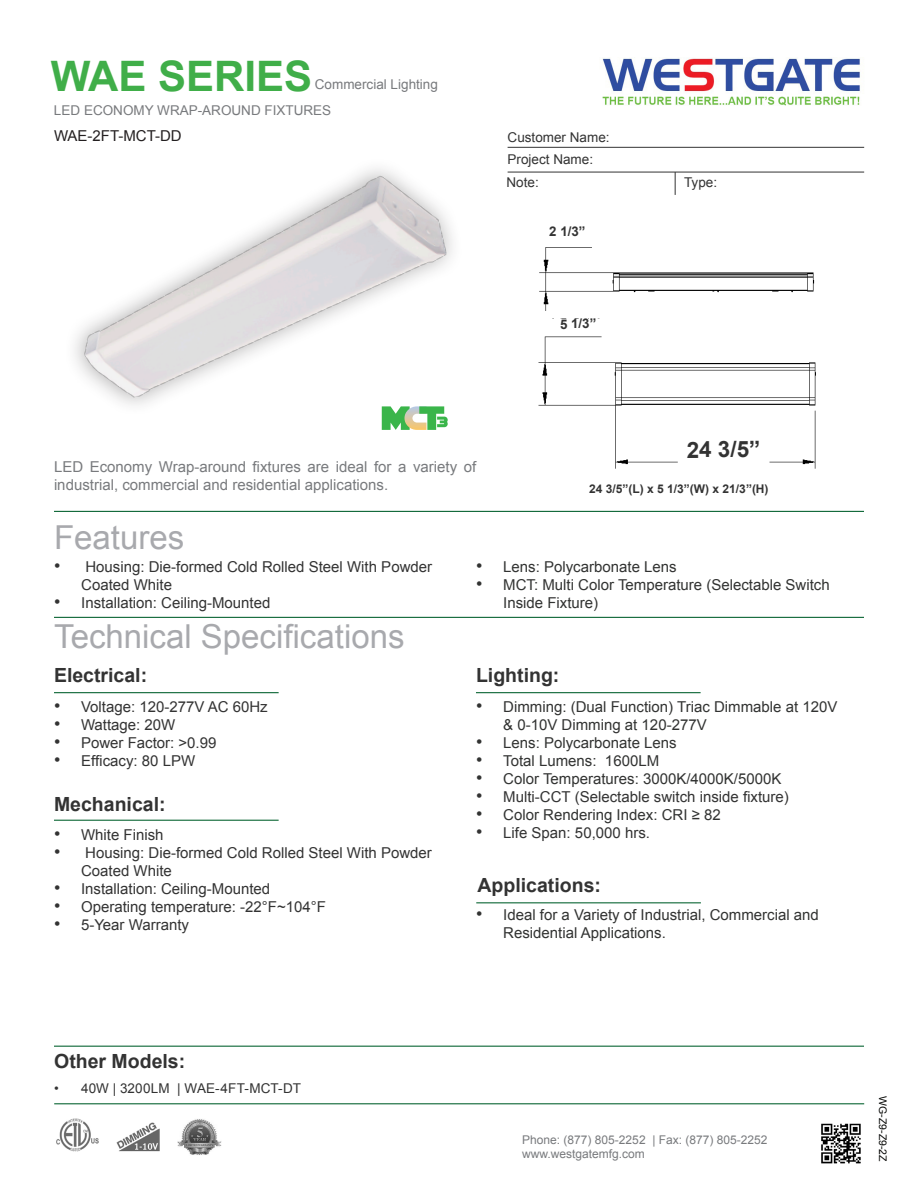
<style>
.page{position:relative;width:918px;height:1188px;background:#fff}
.page>*{position:absolute;margin:0;border:0;box-sizing:border-box;transform-origin:0 0}
.t1{font:700 42px "Arial";color:#40ae49}
.t2{font:33px "Arial";color:#a8a9ad}
.t3{font:700 22.5px "Arial";color:#333}
.t4{font:700 19.5px "Arial";color:#333}
.t5{font:15px/18px "Arial";color:#333}
.t6{font:15px/18px "Arial";color:#323332}
.t7{font:15px/18px "Arial";color:#787a7d}
.t8{font:15px "Arial";color:#231f20}
.t9{font:13.5px "Arial";color:#333}
.t10{font:13.5px "Arial";color:#787a7d}
.t11{font:700 13.35px "Arial";color:#333}
.t12{font:12px "Arial";color:#787a7d}
.t13{font:700 12px "Arial";color:#333}
.t14{font:10.5px "Arial";color:#040503}
.s1{font-size:18px}
</style>
<div class="page">
<img style="left:74px;top:168px;width:379px;height:237px">
<hr style="left:54px;top:511px;width:810px;height:1px;background:#0d6736">
<hr style="left:508px;top:147px;width:356px;height:1px;background:#333">
<svg style="left:675px;top:173px;width:1px;height:22px"></svg>
<hr style="left:508px;top:172px;width:356px;height:1px;background:#333">
<hr style="left:54px;top:617px;width:810px;height:1px;background:#0d6736">
<hr style="left:54px;top:692px;width:225px;height:1px;background:#0d6736">
<hr style="left:476px;top:692px;width:225px;height:1px;background:#0d6736">
<hr style="left:54px;top:820px;width:225px;height:1px;background:#0d6736">
<img style="left:602px;top:58px;width:258px;height:48px">
<hr style="left:476px;top:902px;width:225px;height:1px;background:#0d6736">
<hr style="left:54px;top:1103px;width:810px;height:1px;background:#0d6736">
<hr style="left:54px;top:1046px;width:810px;height:1px;background:#0d6736">
<img style="left:821px;top:1123px;width:40px;height:41px">
<svg style="left:382px;top:406px;width:65px;height:24px"></svg>
<img style="left:539px;top:247px;width:276px;height:64px">
<img style="left:538px;top:318px;width:278px;height:151px">
<div style="left:544px;top:319px;width:68px;height:15px;background:#fff"></div>
<div style="left:678px;top:441px;width:92px;height:25px;background:#fff"></div>
<img style="left:116px;top:1122px;width:43px;height:30px">
<img style="left:56px;top:1119px;width:43px;height:32px">
<img style="left:178px;top:1119px;width:43px;height:36px">
<p class="t1" style="left:51px;top:48px;width:263px">WAE SERIES</p>
<p class="t10" style="left:315px;top:75px;width:125px">Commercial Lighting</p>
<p class="t10" style="left:54px;top:101px;width:279px">LED ECONOMY WRAP-AROUND FIXTURES</p>
<p class="t8" style="left:54px;top:125px;width:129px">WAE-2FT-MCT-DD</p>
<p class="t9" style="left:508px;top:128px;width:104px">Customer Name:</p>
<p class="t9" style="left:508px;top:150px;width:87px">Project Name:</p>
<p class="t9" style="left:507px;top:173px;width:34px">Note:</p>
<p class="t9" style="left:684px;top:173px;width:35px">Type:</p>
<p class="t11" style="left:549px;top:222px;width:38px">2 1/3”</p>
<p class="t11" style="left:560px;top:315px;width:38px">5 1/3”</p>
<p class="t7" style="left:54px;top:457px;width:424px">LED Economy Wrap-around fixtures are ideal for a variety of industrial, commercial and residential applications.</p>
<p class="t2" style="left:54px;top:516px;width:132px">Features</p>
<p class="t3" style="left:687px;top:435px;width:75px">24 3/5”</p>
<p class="t13" style="left:589px;top:480px;width:181px">24 3/5”(L) x 5 1/3”(W) x 21/3”(H)</p>
<p class="t5" style="left:81px;top:558px;width:352px;text-indent:-27px"><span class="s1">•</span> Housing: Die-formed Cold Rolled Steel With Powder<br>Coated White</p>
<p class="t5" style="left:54px;top:594px;width:218px"><span class="s1">•</span> Installation: Ceiling-Mounted</p>
<p class="t2" style="left:54px;top:615px;width:352px">Technical Specifications</p>
<p class="t4" style="left:54px;top:662px;width:95px">Electrical:</p>
<p class="t5" style="left:54px;top:698px;width:215px"><span class="s1">•</span> Voltage: 120-277V AC 60Hz</p>
<p class="t5" style="left:54px;top:716px;width:123px"><span class="s1">•</span> Wattage: 20W</p>
<p class="t5" style="left:54px;top:734px;width:164px"><span class="s1">•</span> Power Factor: &gt;0.99</p>
<p class="t5" style="left:54px;top:752px;width:143px"><span class="s1">•</span> Efficacy: 80 LPW</p>
<p class="t4" style="left:54px;top:791px;width:113px">Mechanical:</p>
<p class="t5" style="left:54px;top:826px;width:111px"><span class="s1">•</span> White Finish</p>
<p class="t5" style="left:81px;top:844px;width:352px;text-indent:-27px"><span class="s1">•</span> Housing: Die-formed Cold Rolled Steel With Powder<br>Coated White</p>
<p class="t5" style="left:54px;top:880px;width:218px"><span class="s1">•</span> Installation: Ceiling-Mounted</p>
<p class="t5" style="left:54px;top:898px;width:274px"><span class="s1">•</span> Operating temperature: -22°F~104°F</p>
<p class="t5" style="left:54px;top:916px;width:137px"><span class="s1">•</span> 5-Year Warranty</p>
<p class="t6" style="left:476px;top:558px;width:202px"><span class="s1">•</span> Lens: Polycarbonate Lens</p>
<p class="t6" style="left:503px;top:576px;width:328px;text-indent:-27px"><span class="s1">•</span> MCT: Multi Color Temperature (Selectable Switch<br>Inside Fixture)</p>
<p class="t4" style="left:476px;top:662px;width:85px">Lighting:</p>
<p class="t6" style="left:503px;top:698px;width:336px;text-indent:-27px"><span class="s1">•</span> Dimming: (Dual Function) Triac Dimmable at 120V &amp; 0-10V Dimming at 120-277V</p>
<p class="t6" style="left:476px;top:734px;width:202px"><span class="s1">•</span> Lens: Polycarbonate Lens</p>
<p class="t6" style="left:476px;top:752px;width:184px"><span class="s1">•</span> Total Lumens: 1600LM</p>
<p class="t6" style="left:476px;top:770px;width:307px"><span class="s1">•</span> Color Temperatures: 3000K/4000K/5000K</p>
<p class="t5" style="left:476px;top:788px;width:314px"><span class="s1">•</span> Multi-CCT (Selectable switch inside fixture)</p>
<p class="t6" style="left:476px;top:806px;width:246px"><span class="s1">•</span> Color Rendering Index: CRI ≥ 82</p>
<p class="t5" style="left:476px;top:824px;width:175px"><span class="s1">•</span> Life Span: 50,000 hrs.</p>
<p class="t4" style="left:478px;top:872px;width:125px">Applications:</p>
<p class="t6" style="left:503px;top:906px;width:317px;text-indent:-27px"><span class="s1">•</span> Ideal for a Variety of Industrial, Commercial and<br>Residential Applications.</p>
<p class="t4" style="left:54px;top:1048px;width:133px">Other Models:</p>
<p class="t9" style="left:54px;top:1079px;width:249px">• 40W | 3200LM | WAE-4FT-MCT-DT</p>
<p class="t12" style="left:522px;top:1132px;width:247px">Phone: (877) 805-2252 | Fax: (877) 805-2252</p>
<p class="t12" style="left:522px;top:1146px;width:124px">www.westgatemfg.com</p>
<p class="t14" style="left:890px;top:1096px;width:67px;rotate:90deg">WG-Z9-Z9-2Z</p>
</div>
